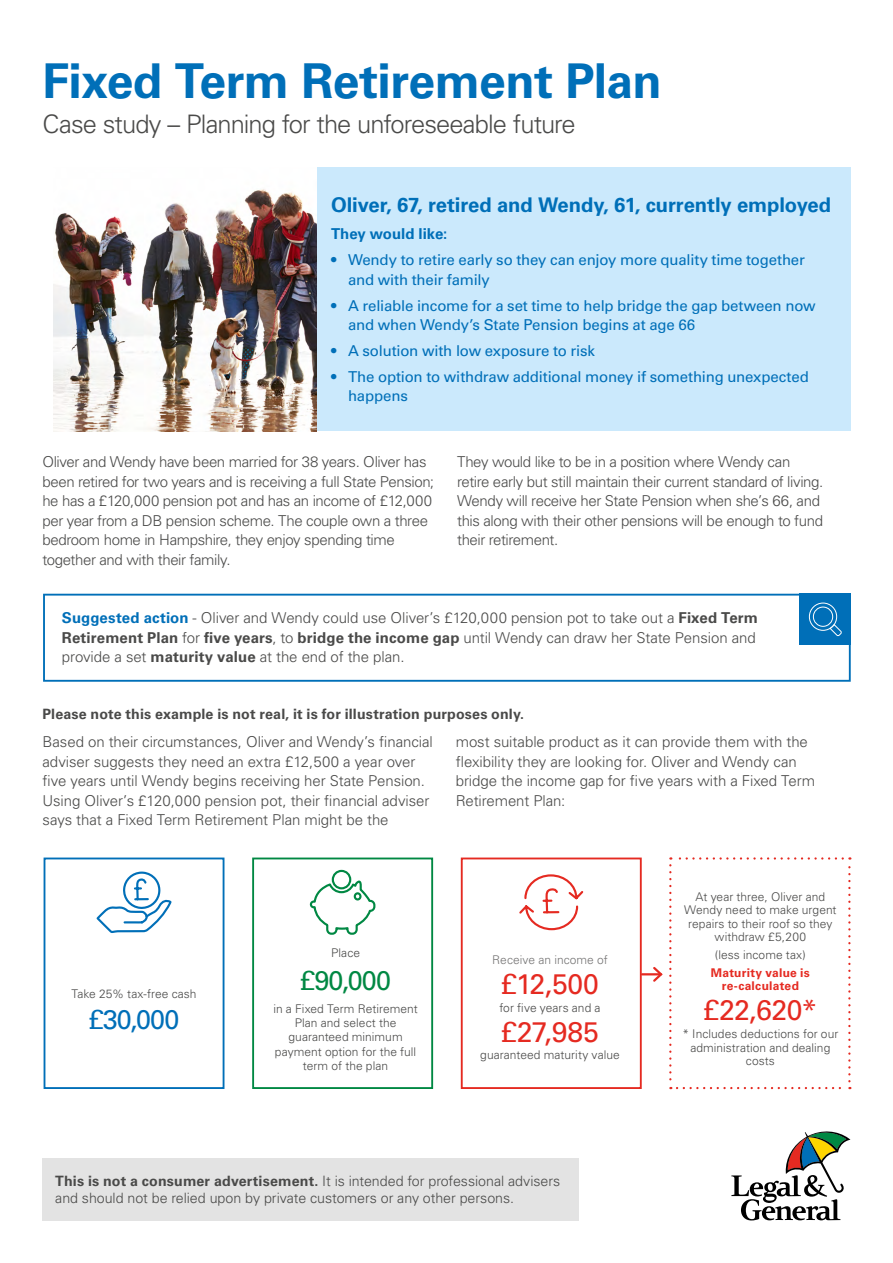
<style>
.page{position:relative;width:893px;height:1263px;background:#fff}
.page>*{position:absolute;margin:0;border:0;box-sizing:border-box;transform-origin:0 0}
.t1{font:700 48px "Univers LT Std";letter-spacing:-.015em;color:#006fb8}
.t2{font:28.35px "Univers LT Std";letter-spacing:-.02em;color:#e52a21}
.action_box_figure{font:27px "Univers LT Std";color:#008843}
.action_box_figure-2{font:27px "Univers LT Std";color:#006fb8}
.t3{font:300 25.5px "Univers LT Std";letter-spacing:-.04em;color:#4a4a49}
.t4{font:700 20.25px "Univers LT Std";letter-spacing:-.005em;color:#006fb8}
.Benefit_risk_copy{font:300 15px/19.5px "Univers LT Std";letter-spacing:-.015em;color:#4a4a49}
.t5{font:15px/19.5px "Univers LT Std";letter-spacing:-.015em;color:#006fb8}
.t6{font:700 15px "Univers LT Std";color:#006fb8}
.Benefit_risk_copy-2{font:300 14.25px/16.5px "Univers LT Std";letter-spacing:-.005em;color:#4a4a49}
.Benefit_risk_copy-3{font:700 14.25px "Univers LT Std";letter-spacing:.01em;color:#4a4a49}
.action_box_text{font:300 12px/13.5px "Univers LT Std";letter-spacing:.005em;color:#4a4a49;text-align:center}
.action_box_text-2{font:700 12px/13.5px "Univers LT Std";letter-spacing:.02em;color:#e52a21;text-align:center}
.action_box_text-3{font:300 12px "Univers LT Std";letter-spacing:.005em;color:#757474}
.s1{font-weight:700;color:#006fb8}
.s2{font-weight:700}
</style>
<div class="page">
<div style="left:317px;top:168px;width:533px;height:263px;background:#cbe9fc"></div>
<div style="left:800px;top:594px;width:51px;height:51px;background:#006fb8"></div>
<div style="left:813px;top:607px;width:20px;height:20px;border:1px solid #fff;border-radius:50%"></div>
<div style="left:809px;top:603px;width:28px;height:28px;border:1px solid #fff;border-radius:50%"></div>
<svg style="left:829px;top:623px;width:13px;height:14px"></svg>
<div style="left:43px;top:594px;width:808px;height:88px;border:2px solid #006fb8"></div>
<div style="left:43px;top:1158px;width:536px;height:62px;background:#e3e3e3"></div>
<svg style="left:96px;top:871px;width:76px;height:62px"></svg>
<svg style="left:519px;top:874px;width:65px;height:57px"></svg>
<svg style="left:309px;top:869px;width:67px;height:66px"></svg>
<div style="left:44px;top:857px;width:180px;height:232px;border:2px solid #006fb8"></div>
<div style="left:252px;top:857px;width:181px;height:232px;border:2px solid #008843"></div>
<div style="left:461px;top:857px;width:181px;height:232px;border:2px solid #e52a21"></div>
<svg style="left:642px;top:857px;width:208px;height:232px"></svg>
<svg style="left:731px;top:1131px;width:119px;height:89px"></svg>
<img style="left:53px;top:189px;width:264px;height:242px">
<p class="t1" style="left:43px;top:53px;width:621px">Fixed Term Retirement Plan</p>
<p class="t3" style="left:43px;top:109px;width:535px">Case study – Planning for the unforeseeable future</p>
<p class="t4" style="left:331px;top:193px;width:501px">Oliver, 67, retired and Wendy, 61, currently employed</p>
<p class="t6" style="left:331px;top:225px;width:118px">They would like:</p>
<p class="t5" style="left:348px;top:250px;width:458px;text-indent:-17px">• Wendy to retire early so they can enjoy more quality time together and with their family</p>
<p class="t5" style="left:348px;top:296px;width:469px;text-indent:-17px">• A reliable income for a set time to help bridge the gap between now and when Wendy’s State Pension begins at age 66</p>
<p class="t5" style="left:331px;top:341px;width:266px">• A solution with low exposure to risk</p>
<p class="t5" style="left:348px;top:367px;width:462px;text-indent:-17px">• The option to withdraw additional money if something unexpected happens</p>
<p class="Benefit_risk_copy" style="left:42px;top:452px;width:393px">Oliver and Wendy have been married for 38 years. Oliver has been retired for two years and is receiving a full State Pension; he has a £120,000 pension pot and has an income of £12,000 per year from a DB pension scheme. The couple own a three bedroom home in Hampshire, they enjoy spending time together and with their family.</p>
<p class="Benefit_risk_copy" style="left:457px;top:452px;width:368px">They would like to be in a position where Wendy can retire early but still maintain their current standard of living.<br>Wendy will receive her State Pension when she’s 66, and this along with their other pensions will be enough to fund their retirement.</p>
<p class="Benefit_risk_copy" style="left:62px;top:608px;width:697px"><span class="s1">Suggested action</span> - Oliver and Wendy could use Oliver’s £120,000 pension pot to take out a <span class="s2">Fixed Term<br>Retirement Plan</span> for <span class="s2">five years</span>, to <span class="s2">bridge the income gap</span> until Wendy can draw her State Pension and provide a set <span class="s2">maturity value</span> at the end of the plan.</p>
<p class="Benefit_risk_copy-3" style="left:43px;top:706px;width:483px">Please note this example is not real, it is for illustration purposes only.</p>
<p class="Benefit_risk_copy" style="left:43px;top:732px;width:392px">Based on their circumstances, Oliver and Wendy’s financial adviser suggests they need an extra £12,500 a year over five years until Wendy begins receiving her State Pension.<br>Using Oliver’s £120,000 pension pot, their financial adviser says that a Fixed Term Retirement Plan might be the</p>
<p class="Benefit_risk_copy" style="left:456px;top:732px;width:361px">most suitable product as it can provide them with the flexibility they are looking for. Oliver and Wendy can bridge the income gap for five years with a Fixed Term Retirement Plan:</p>
<p class="action_box_text" style="left:71px;top:987px;width:127px">Take 25% tax-free cash</p>
<p class="action_box_figure-2" style="left:89px;top:1004px;width:92px">£30,000</p>
<p class="action_box_text" style="left:331px;top:946px;width:31px">Place</p>
<p class="action_box_figure" style="left:300px;top:964px;width:92px">£90,000</p>
<p class="action_box_text" style="left:273px;top:1001px;width:146px;line-height:14.4px">in a Fixed Term Retirement<br>Plan and select the guaranteed minimum payment option for the full term of the plan</p>
<p class="action_box_text-3" style="left:492px;top:952px;width:117px">Receive an income of</p>
<p class="t2" style="left:501px;top:967px;width:99px">£12,500</p>
<p class="action_box_text" style="left:499px;top:1001px;width:103px">for five years and a</p>
<p class="t2" style="left:501px;top:1015px;width:99px">£27,985</p>
<p class="action_box_text" style="left:480px;top:1048px;width:141px">guaranteed maturity value</p>
<p class="Benefit_risk_copy-2" style="left:55px;top:1173px;width:506px"><span class="s2">This is not a consumer advertisement.</span> It is intended for professional advisers and should not be relied upon by private customers or any other persons.</p>
<p class="action_box_text" style="left:684px;top:890px;width:154px">At year three, Oliver and<br>Wendy need to make urgent repairs to their roof so they withdraw £5,200</p>
<p class="action_box_text" style="left:715px;top:948px;width:92px">(less income tax)</p>
<p class="action_box_text-2" style="left:711px;top:966px;width:101px">Maturity value is re-calculated</p>
<p class="t2" style="left:703px;top:993px;width:115px">£22,620*</p>
<p class="action_box_text" style="left:682px;top:1027px;width:157px">* Includes deductions for our administration and dealing costs</p>
</div>
